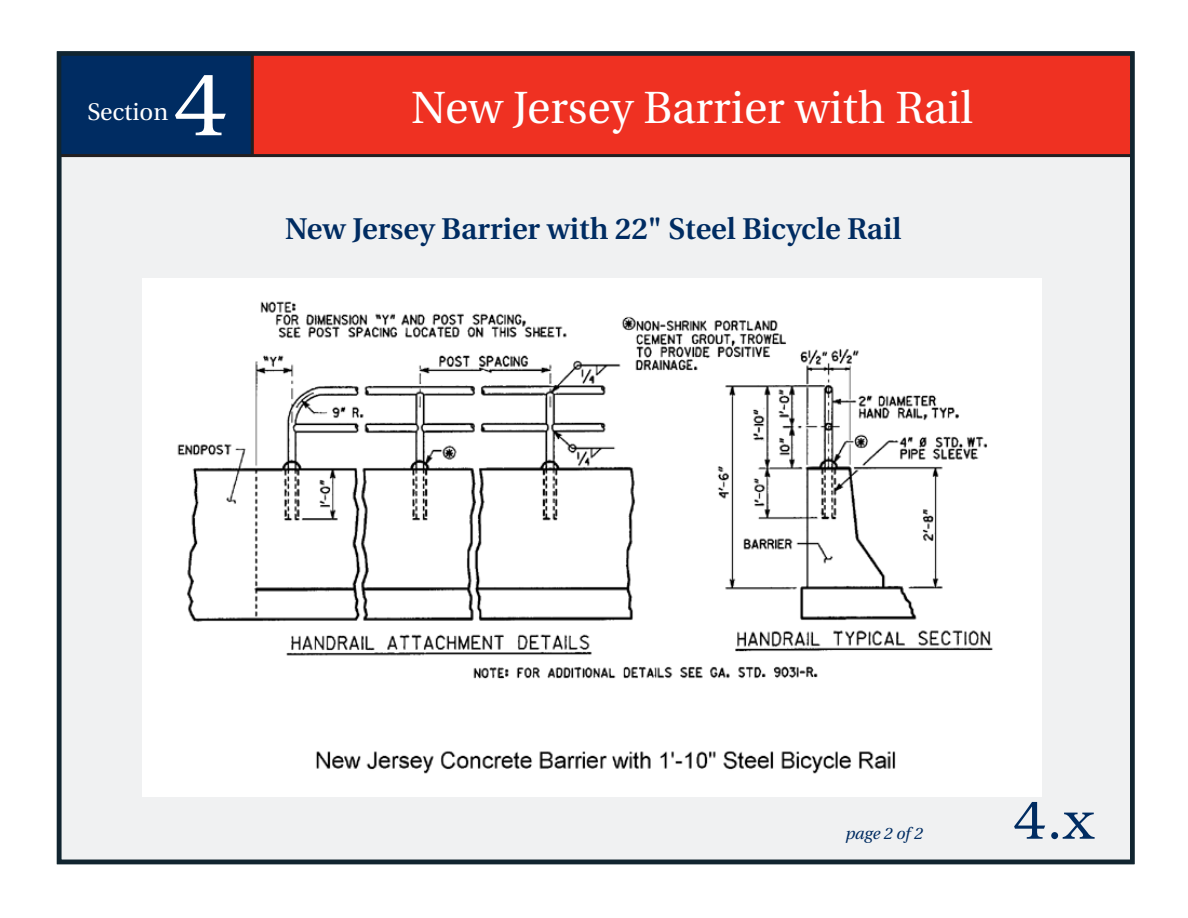
<style>
.page{position:relative;width:1188px;height:918px;background:#fff}
.page>*{position:absolute;margin:0;border:0;box-sizing:border-box;transform-origin:0 0}
.t1{font:300 88.35px "Bookman";color:#fff}
.t2{font:300 54px "Bookman";color:#002c62}
.t3{font:45px "Utopia";color:#fff}
.t4{font:600 30px "Utopia";color:#002c62}
.t5{font:24px "Utopia";color:#fff}
.t6{font:italic 16.5px "Utopia";color:#002c62}
</style>
<div class="page">
<div style="left:57px;top:51px;width:1078px;height:813px;background:#f0f1f2"></div>
<div style="left:59px;top:54px;width:193px;height:101px;background:#002c62"></div>
<div style="left:252px;top:53px;width:881px;height:102px;background:#ef3122"></div>
<hr style="left:58px;top:154px;width:1075px;height:3px;background:#231f20">
<hr style="left:251px;top:53px;width:3px;height:102px;background:#231f20">
<div style="left:57px;top:51px;width:1078px;height:813px;border:4px solid #112530"></div>
<img style="left:142px;top:278px;width:900px;height:519px">
<h1 class="t1" style="left:173px;top:55px;width:56px">4</h1>
<p class="t5" style="left:87px;top:98px;width:82px">Section</p>
<h3 class="t3" style="left:411px;top:83px;width:563px">New Jersey Barrier with Rail</h3>
<p class="t4" style="left:285px;top:212px;width:618px">New Jersey Barrier with 22" Steel Bicycle Rail</p>
<p class="t6" style="left:845px;top:825px;width:79px">page 2 of 2</p>
<h2 class="t2" style="left:1013px;top:790px;width:83px">4.x</h2>
</div>
